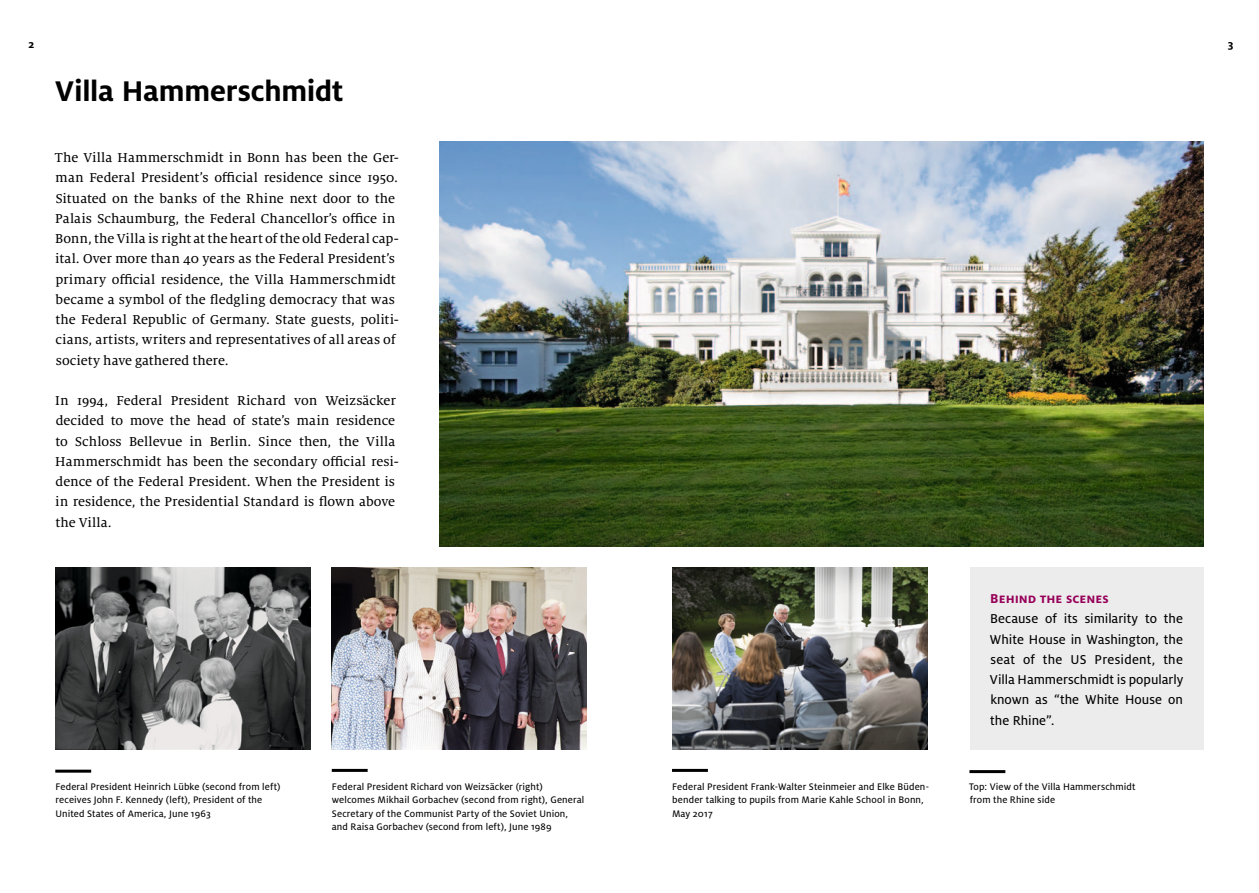
<style>
.page{position:relative;width:1259px;height:893px;background:#fff}
.page>*{position:absolute;margin:0;border:0;box-sizing:border-box;transform-origin:0 0}
.t1{font:700 31.5px "Milo OT";letter-spacing:-.005em;color:#000}
.t2{font:14.25px/20.2px "Milo Serif OT Text";color:#000}
.t3{font:14.25px/20.2px "Milo OT Text";color:#000;text-align:justify}
.t4{font:700 14.25px "Milo OT";color:#970059}
.t5{font:700 12px "Milo OT";color:#000}
.t6{font:10.5px/13.5px "Milo OT Text";letter-spacing:.01em;color:#000}
</style>
<div class="page">
<img style="left:439px;top:142px;width:764px;height:405px">
<hr style="left:969px;top:770px;width:36px;height:3px;background:#000">
<hr style="left:55px;top:770px;width:36px;height:3px;background:#000">
<img style="left:55px;top:567px;width:255px;height:182px">
<div style="left:969px;top:567px;width:234px;height:182px;background:#ececec"></div>
<img style="left:672px;top:567px;width:255px;height:182px">
<hr style="left:672px;top:769px;width:36px;height:3px;background:#000">
<img style="left:332px;top:567px;width:255px;height:182px">
<hr style="left:332px;top:769px;width:36px;height:3px;background:#000">
<p class="t5" style="left:29px;top:38px;width:7px">2</p>
<p class="t5" style="left:1227px;top:38px;width:7px">3</p>
<h1 class="t1" style="left:55px;top:74px;width:290px">Villa Hammerschmidt</h1>
<p class="t2" style="left:55px;top:148px;width:346px">The Villa Hammerschmidt in Bonn has been the Ger&shy;man Federal President’s official residence since 1950.<br>Situated on the banks of the Rhine next door to the Palais Schaumburg, the Federal Chancellor’s office in Bonn, the Villa is right at the heart of the old Federal cap&shy;ital. Over more than 40 years as the Federal President’s primary official residence, the Villa Hammerschmidt became a symbol of the fledgling democracy that was the Federal Republic of Germany. State guests, politi&shy;cians, artists, writers and representatives of all areas of society have gathered there.</p>
<p class="t2" style="left:55px;top:391px;width:345px">In 1994, Federal President Richard von Weizsäcker decided to move the head of state’s main residence to Schloss Bellevue in Berlin. Since then, the Villa Hammerschmidt has been the secondary official resi&shy;dence of the Federal President. When the President is in residence, the Presidential Standard is flown above the Villa.</p>
<p class="t6" style="left:55px;top:780px;width:227px">Federal President Heinrich Lübke (second from left) receives John F. Kennedy (left), President of the<br>United States of America, June 1963</p>
<p class="t6" style="left:332px;top:780px;width:254px">Federal President Richard von Weizsäcker (right) welcomes Mikhail Gorbachev (second from right), General Secretary of the Communist Party of the Soviet Union, and Raisa Gorbachev (second from left), June 1989</p>
<p class="t6" style="left:672px;top:780px;width:258px">Federal President Frank-Walter Steinmeier and Elke Büden&shy;bender talking to pupils from Marie Kahle School in Bonn,<br>May 2017</p>
<p class="t4" style="left:990px;top:591px;width:120px">Behind the scenes</p>
<p class="t3" style="left:990px;top:609px;width:195px">Because of its similarity to the White House in Washington, the seat of the US President, the Villa Hammerschmidt is popularly known as “the White House on the Rhine”.</p>
<p class="t6" style="left:969px;top:780px;width:168px">Top: View of the Villa Hammerschmidt from the Rhine side</p>
</div>
